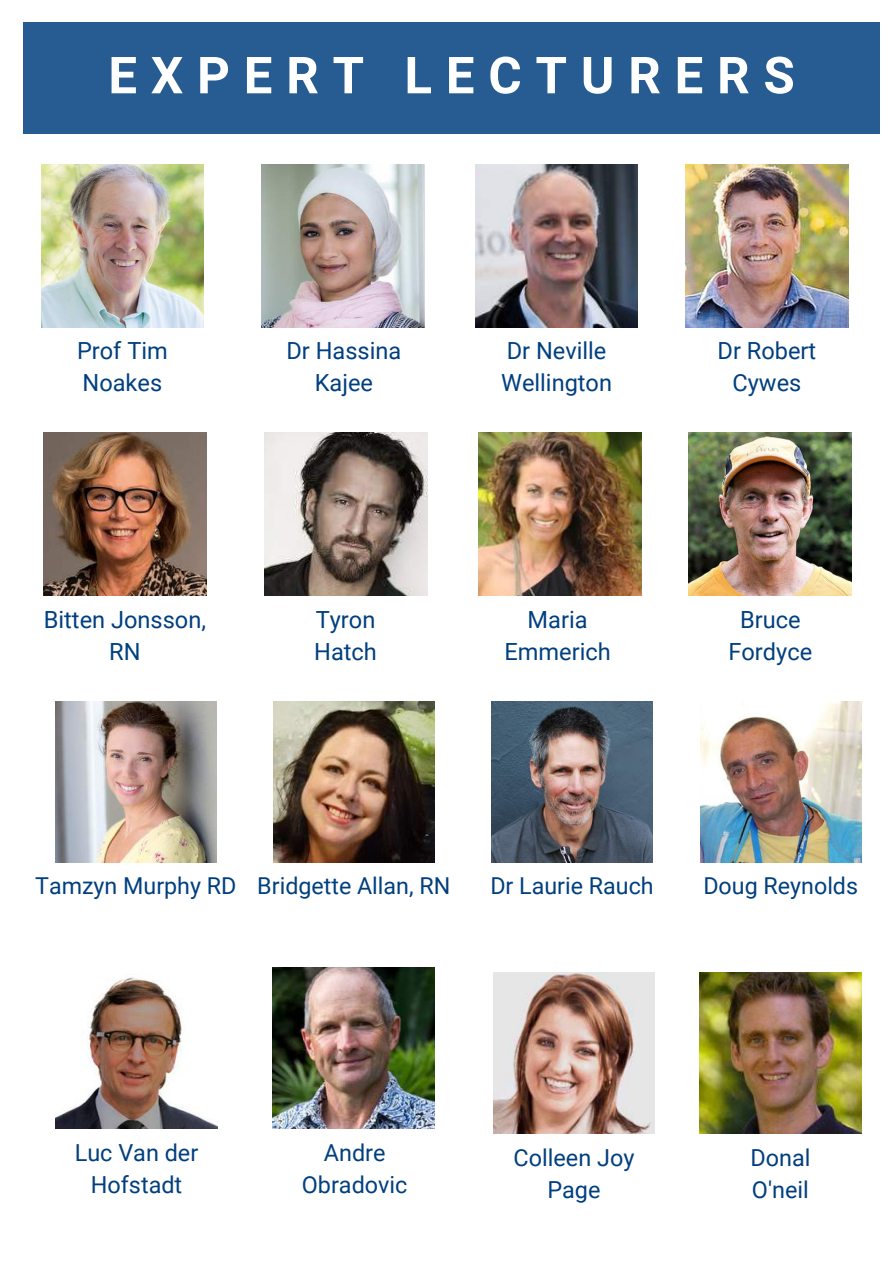
<style>
.page{position:relative;width:894px;height:1264px;background:#fff}
.page>*{position:absolute;margin:0;border:0;box-sizing:border-box;transform-origin:0 0}
.t1{font:700 51px "Roboto";letter-spacing:.27em;color:#fff}
.t2{font:23.55px/31.8px "Roboto";color:#003f7f;text-align:center}
.t3{font:23.4px/31.7px "Roboto";color:#003f7f;text-align:center}
.t4{font:23.25px "Roboto";color:#003f7f}
</style>
<div class="page">
<div style="left:23px;top:22px;width:856px;height:111px;background:#275c92"></div>
<img style="left:41px;top:165px;width:163px;height:162px">
<img style="left:261px;top:165px;width:163px;height:162px">
<img style="left:685px;top:165px;width:162px;height:162px">
<img style="left:475px;top:165px;width:162px;height:162px">
<img style="left:44px;top:432px;width:162px;height:163px">
<img style="left:264px;top:432px;width:163px;height:163px">
<img style="left:478px;top:432px;width:163px;height:163px">
<img style="left:688px;top:432px;width:163px;height:163px">
<img style="left:56px;top:977px;width:161px;height:151px">
<img style="left:272px;top:967px;width:162px;height:161px">
<img style="left:493px;top:972px;width:161px;height:161px">
<img style="left:699px;top:972px;width:162px;height:161px">
<img style="left:55px;top:701px;width:161px;height:161px">
<img style="left:273px;top:701px;width:161px;height:161px">
<img style="left:491px;top:701px;width:161px;height:161px">
<img style="left:700px;top:701px;width:160px;height:161px">
<h1 class="t1" style="left:108px;top:39px;width:687px">EXPERT LECTURERS</h1>
<p class="t2" style="left:77px;top:334px;width:92px;text-align:left">Prof Tim<br>Noakes</p>
<p class="t2" style="left:286px;top:334px;width:116px">Dr Hassina<br>Kajee</p>
<p class="t2" style="left:717px;top:334px;width:100px">Dr Robert<br>Cywes</p>
<p class="t2" style="left:501px;top:334px;width:112px;text-align:left">Dr Neville<br>Wellington</p>
<p class="t2" style="left:44px;top:603px;width:164px">Bitten Jonsson,<br>RN</p>
<p class="t2" style="left:314px;top:603px;width:64px;text-align:left">Tyron<br>Hatch</p>
<p class="t2" style="left:504px;top:603px;width:108px">Maria<br>Emmerich</p>
<p class="t2" style="left:728px;top:603px;width:85px">Bruce<br>Fordyce</p>
<p class="t4" style="left:35px;top:869px;width:416px">Tamzyn Murphy RD Bridgette Allan, RN</p>
<p class="t4" style="left:490px;top:869px;width:165px">Dr Laurie Rauch</p>
<p class="t4" style="left:703px;top:869px;width:156px">Doug Reynolds</p>
<p class="t3" style="left:75px;top:1136px;width:125px">Luc Van der<br>Hofstadt</p>
<p class="t3" style="left:302px;top:1136px;width:107px">Andre<br>Obradovic</p>
<p class="t3" style="left:513px;top:1140px;width:122px">Colleen Joy<br>Page</p>
<p class="t3" style="left:750px;top:1140px;width:62px;text-align:left">Donal<br>O'neil</p>
</div>
